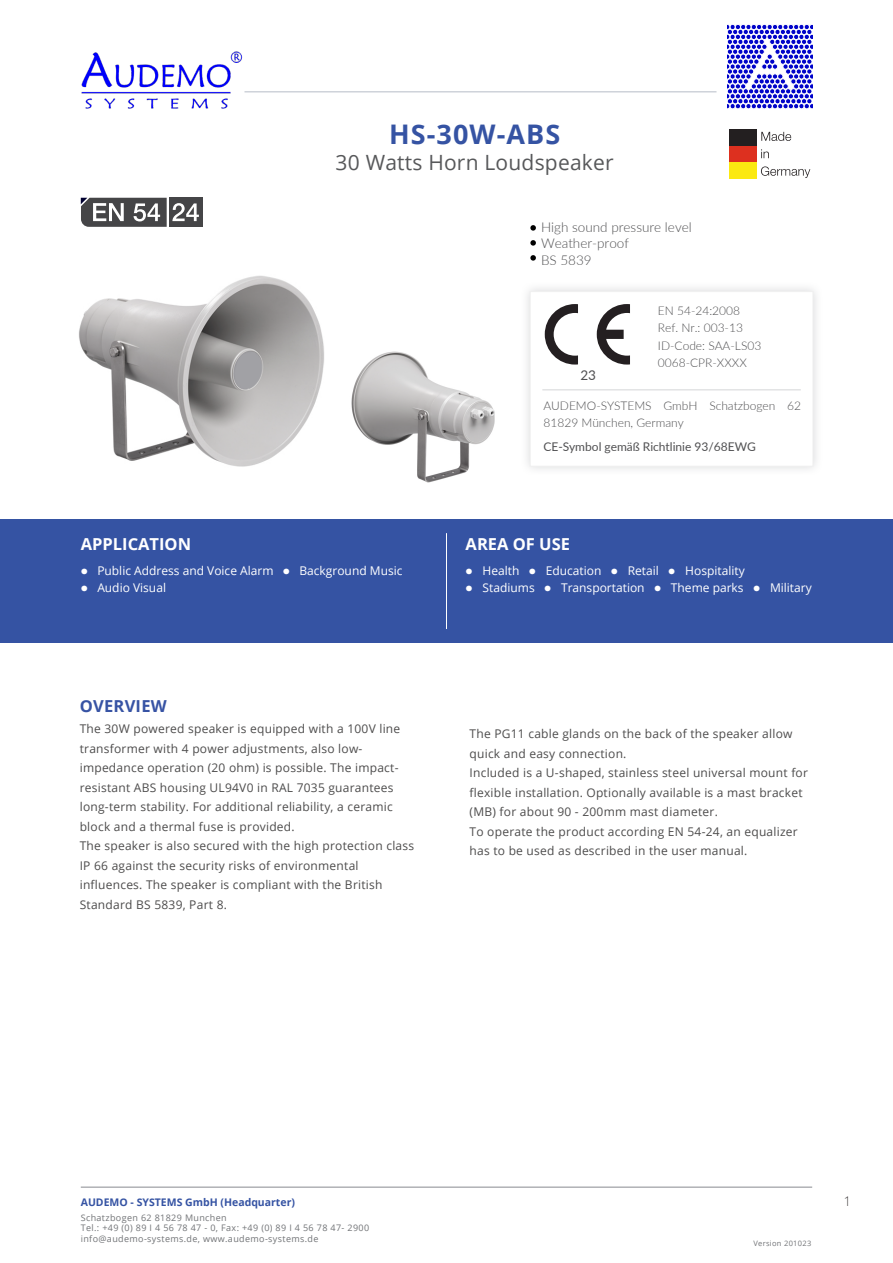
<style>
.page{position:relative;width:893px;height:1263px;background:#fff}
.page>*{position:absolute;margin:0;border:0;box-sizing:border-box;transform-origin:0 0}
.t1{font:700 27px "Open Sans";letter-spacing:.04em;color:#3553a3}
.t2{font:21px "Open Sans";letter-spacing:.01em;color:#57585a}
.t3{font:700 16.5px "Open Sans";color:#fff}
.t4{font:700 16.5px "Open Sans";letter-spacing:.015em;color:#3753a4}
.t5{font:300 13.5px/16.2px "Lato";color:#505052}
.t6{font:13.5px "Lato";color:#505052}
.t7{font:100 condensed 13.5px "Helvetica Neue";color:#231f20}
.t8{font:12px/19.5px "Open Sans";letter-spacing:.02em;color:#4d4c4c}
.t9{font:12px "Open Sans";color:#fff}
.t10{font:300 12px/17.2px "Lato";color:#505052}
.t11{font:12px "Lato";color:#505052}
.t12{font:700 10.5px "Open Sans";color:#3553a3}
.t13{font:9px/10.5px "Open Sans";letter-spacing:.04em;color:#727477}
.t14{font:7.5px "Open Sans";letter-spacing:.04em;color:#727477}
.s1{font-family:"Lato";font-weight:300}
</style>
<div class="page">
<hr style="left:81px;top:1186px;width:731px;height:2px;background:#b0b1b5">
<hr style="left:244px;top:91px;width:472px;height:1px;background:#bec3cd">
<img style="left:81px;top:51px;width:166px;height:58px">
<svg style="left:727px;top:24px;width:85px;height:85px"></svg>
<div style="left:0;top:519px;width:893px;height:124px;background:#3553a3"></div>
<hr style="left:446px;top:533px;width:1px;height:96px;background:#fff">
<div style="left:729px;top:129px;width:28px;height:16px;background:#231f20"></div>
<div style="left:729px;top:146px;width:28px;height:16px;background:#dd301f"></div>
<div style="left:729px;top:163px;width:28px;height:16px;background:#fbe911"></div>
<svg style="left:761px;top:132px;width:30px;height:9px"></svg>
<svg style="left:761px;top:149px;width:8px;height:9px"></svg>
<svg style="left:761px;top:166px;width:49px;height:12px"></svg>
<div style="left:169px;top:198px;width:33px;height:29px;background:#454547"></div>
<svg style="left:81px;top:198px;width:118px;height:29px"></svg>
<div style="left:520px;top:281px;width:303px;height:195px;background:#f8f8f8"></div>
<div style="left:530px;top:291px;width:283px;height:175px;background:#fff;border:1px solid #f0f0f0"></div>
<hr style="left:542px;top:390px;width:259px;height:1px;background:#a8a9ad">
<svg style="left:545px;top:304px;width:33px;height:61px"></svg>
<svg style="left:597px;top:304px;width:33px;height:61px"></svg>
<svg style="left:530px;top:225px;width:6px;height:6px"></svg>
<svg style="left:530px;top:240px;width:6px;height:6px"></svg>
<svg style="left:530px;top:255px;width:6px;height:6px"></svg>
<img style="left:79px;top:275px;width:245px;height:192px">
<img style="left:351px;top:351px;width:144px;height:132px">
<p class="t1" style="left:389px;top:115px;width:173px">HS-30W-ABS</p>
<p class="t2" style="left:336px;top:148px;width:280px">30 Watts Horn Loudspeaker</p>
<p class="t5" style="left:541px;top:219px;width:152px">High sound pressure level<br>Weather-proof<br>BS 5839</p>
<p class="t10" style="left:658px;top:302px;width:105px">EN 54-24:2008<br>Ref. Nr.: 003-13<br>ID-Code: SAA-LS03<br>0068-CPR-XXXX</p>
<p class="t6" style="left:580px;top:366px;width:17px">23</p>
<p class="t10" style="left:543px;top:397px;width:259px;line-height:16.5px">AUDEMO-SYSTEMS GmbH Schatzbogen 62<br>81829 München, Germany</p>
<p class="t11" style="left:543px;top:438px;width:214px">CE-Symbol gemäß Richtlinie 93/68EWG</p>
<p class="t3" style="left:81px;top:532px;width:112px">APPLICATION</p>
<p class="t3" style="left:466px;top:533px;width:106px">AREA OF USE</p>
<p class="t9" style="left:81px;top:562px;width:323px"><span class="s1">●</span> Public Address and Voice Alarm <span class="s1">●</span> Background Music</p>
<p class="t9" style="left:81px;top:579px;width:87px"><span class="s1">●</span> Audio Visual</p>
<p class="t9" style="left:466px;top:562px;width:281px"><span class="s1">●</span> Health <span class="s1">●</span> Education <span class="s1">●</span> Retail <span class="s1">●</span> Hospitality</p>
<p class="t9" style="left:466px;top:579px;width:348px"><span class="s1">●</span> Stadiums <span class="s1">●</span> Transportation <span class="s1">●</span> Theme parks <span class="s1">●</span> Military</p>
<p class="t4" style="left:80px;top:694px;width:89px">OVERVIEW</p>
<p class="t8" style="left:80px;top:719px;width:336px">The 30W powered speaker is equipped with a 100V line transformer with 4 power adjustments, also low&shy;impedance operation (20 ohm) is possible. The impact&shy;resistant ABS housing UL94V0 in RAL 7035 guarantees long-term stability. For additional reliability, a ceramic block and a thermal fuse is provided.<br>The speaker is also secured with the high protection class IP 66 against the security risks of environmental influences. The speaker is compliant with the British Standard BS 5839, Part 8.</p>
<p class="t8" style="left:470px;top:724px;width:340px">The PG11 cable glands on the back of the speaker allow quick and easy connection.<br>Included is a U-shaped, stainless steel universal mount for flexible installation. Optionally available is a mast bracket (MB) for about 90 - 200mm mast diameter.<br>To operate the product according EN 54-24, an equalizer has to be used as described in the user manual.</p>
<p class="t12" style="left:81px;top:1194px;width:216px">AUDEMO - SYSTEMS GmbH (Headquarter)</p>
<p class="t7" style="left:844px;top:1194px;width:8px">1</p>
<p class="t13" style="left:81px;top:1212px;width:290px">Schatzbogen 62 81829 Munchen<br>Tel.: +49 (0) 89 I 4 56 78 47 - 0, Fax: +49 (0) 89 I 4 56 78 47- 2900 info@audemo-systems.de, www.audemo-systems.de</p>
<p class="t14" style="left:753px;top:1238px;width:59px">Version 201023</p>
</div>
